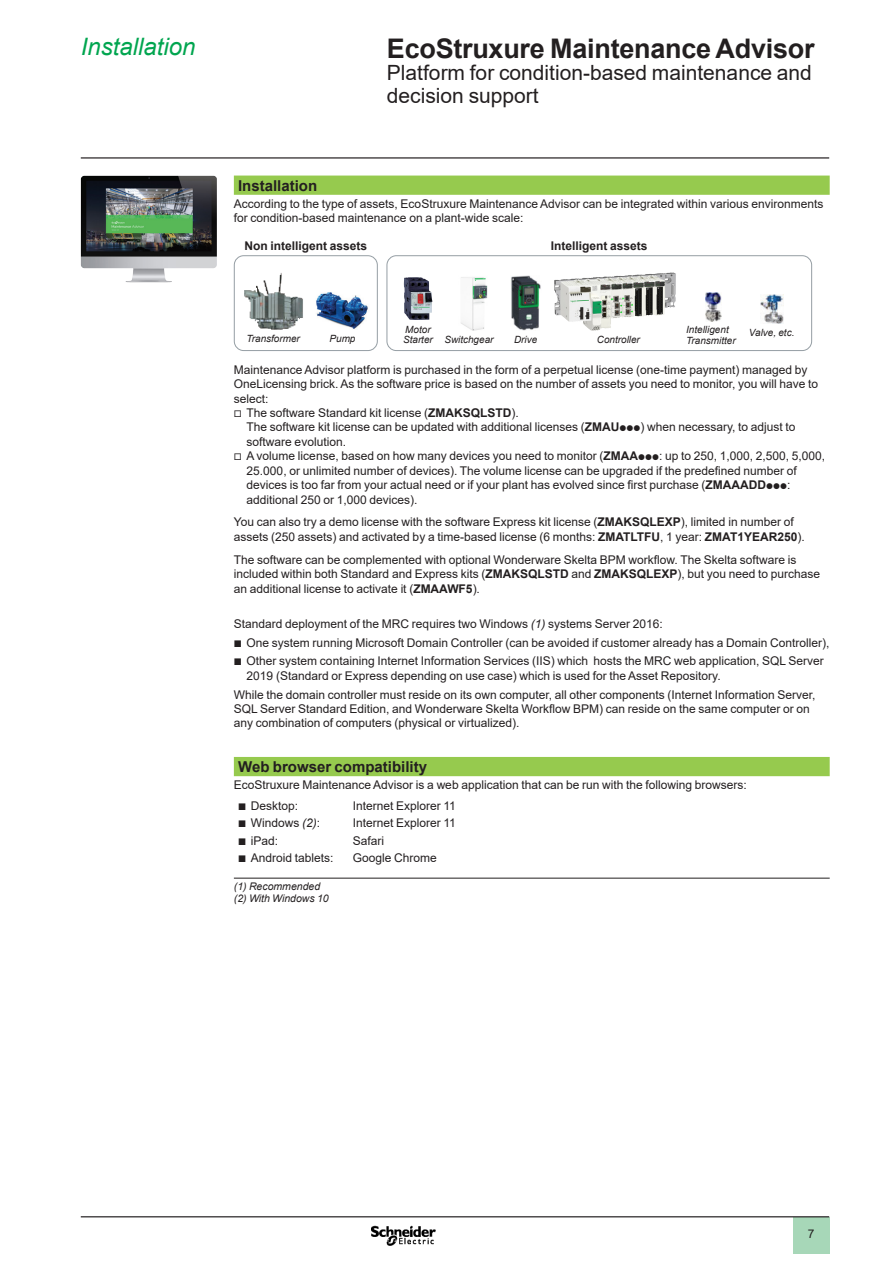
<style>
.page{position:relative;width:893px;height:1263px;background:#fff}
.page>*{position:absolute;margin:0;border:0;box-sizing:border-box;transform-origin:0 0}
._0_TitleLev1{font:700 27px "Arial";letter-spacing:-.01em;color:#231f20}
._0_Topic{font:italic 24px "Arial";color:#00a54f}
._0_TitleLev2{font:21px/22.5px "Arial";color:#231f20}
.Cell_Section_2__10{font:700 15px "Arial";color:#231f20}
._2_List_Cube2__8{font:12px/14.4px "Arial";color:#231f20}
._1_List_Cube1__8{font:12px "Arial";color:#231f20}
._1_List_Cube1__8-2{font:700 12px "Arial";color:#231f20}
._1_Legend___Nota__7{font:italic 10.5px "Arial";color:#231f20}
._1_Legend___Nota__7-2{font:italic 9.9px "Arial";color:#231f20}
.s1{font-family:"Graph Schneider"}
.s2{font-weight:700}
.s3{font-family:"Graph Schneider";font-weight:700}
.s4{font-style:italic}
</style>
<div class="page">
<hr style="left:81px;top:157px;width:748px;height:2px;background:#231f20">
<div style="left:793px;top:1217px;width:36px;height:37px;background:#a7d7b8"></div>
<hr style="left:81px;top:1216px;width:748px;height:1px;background:#231f20">
<img style="left:372px;top:1225px;width:63px;height:21px">
<svg style="left:234px;top:176px;width:596px;height:600px"></svg>
<hr style="left:234px;top:878px;width:596px;height:1px;background:#231f20">
<img style="left:316px;top:291px;width:53px;height:39px">
<img style="left:244px;top:273px;width:59px;height:57px">
<div style="left:234px;top:255px;width:144px;height:96px;border:1px solid #959ea4;border-radius:9px"></div>
<div style="left:387px;top:255px;width:425px;height:96px;border:1px solid #959ea4;border-radius:9px"></div>
<img style="left:510px;top:275px;width:31px;height:56px">
<img style="left:404px;top:277px;width:29px;height:43px">
<img style="left:554px;top:272px;width:116px;height:50px">
<img style="left:458px;top:274px;width:30px;height:57px">
<img style="left:705px;top:292px;width:17px;height:29px">
<img style="left:760px;top:295px;width:23px;height:28px">
<img style="left:81px;top:176px;width:91px;height:106px">
<p class="_0_Topic" style="left:81px;top:31px;width:116px">Installation</p>
<p class="_0_TitleLev1" style="left:387px;top:29px;width:429px">EcoStruxure Maintenance Advisor</p>
<p class="_0_TitleLev2" style="left:387px;top:61px;width:426px">Platform for condition-based maintenance and decision support</p>
<p class="Cell_Section_2__10" style="left:238px;top:175px;width:81px">Installation</p>
<p class="_2_List_Cube2__8" style="left:234px;top:196px;width:591px">According to the type of assets, EcoStruxure Maintenance Advisor can be integrated within various environments for condition-based maintenance on a plant-wide scale:</p>
<p class="_1_List_Cube1__8-2" style="left:244px;top:238px;width:124px">Non intelligent assets</p>
<p class="_1_List_Cube1__8-2" style="left:551px;top:238px;width:98px">Intelligent assets</p>
<p class="_1_Legend___Nota__7-2" style="left:405px;top:323px;width:27px">Motor</p>
<p class="_1_Legend___Nota__7-2" style="left:403px;top:333px;width:31px">Starter</p>
<p class="_1_Legend___Nota__7-2" style="left:444px;top:333px;width:51px">Switchgear</p>
<p class="_1_Legend___Nota__7-2" style="left:597px;top:333px;width:45px">Controller</p>
<p class="_1_Legend___Nota__7-2" style="left:686px;top:324px;width:44px">Intelligent</p>
<p class="_1_Legend___Nota__7-2" style="left:686px;top:334px;width:51px">Transmitter</p>
<p class="_1_Legend___Nota__7-2" style="left:749px;top:326px;width:47px">Valve, etc.</p>
<p class="_2_List_Cube2__8" style="left:234px;top:362px;width:586px">Maintenance Advisor platform is purchased in the form of a perpetual license (one-time payment) managed by<br>OneLicensing brick. As the software price is based on the number of assets you need to monitor, you will have to select:</p>
<p class="_2_List_Cube2__8" style="left:247px;top:406px;width:550px;text-indent:-13px"><span class="s1">v</span> The software Standard kit license (<span class="s2">ZMAKSQLSTD</span>).<br>The software kit license can be updated with additional licenses (<span class="s2">ZMAU</span><span class="s3">ppp</span>) when necessary, to adjust to software evolution.</p>
<p class="_2_List_Cube2__8" style="left:247px;top:449px;width:580px;text-indent:-13px"><span class="s1">v</span> A volume license, based on how many devices you need to monitor (<span class="s2">ZMAA</span><span class="s3">ppp</span>: up to 250, 1,000, 2,500, 5,000, 25.000, or unlimited number of devices). The volume license can be upgraded if the predefined number of devices is too far from your actual need or if your plant has evolved since first purchase (<span class="s2">ZMAAADD</span><span class="s3">ppp</span>: additional 250 or 1,000 devices).</p>
<p class="_2_List_Cube2__8" style="left:234px;top:515px;width:572px">You can also try a demo license with the software Express kit license (<span class="s2">ZMAKSQLEXP</span>), limited in number of assets (250 assets) and activated by a time-based license (6 months: <span class="s2">ZMATLTFU</span>, 1 year: <span class="s2">ZMAT1YEAR250</span>).</p>
<p class="_2_List_Cube2__8" style="left:234px;top:552px;width:588px">The software can be complemented with optional Wonderware Skelta BPM workflow. The Skelta software is included within both Standard and Express kits (<span class="s2">ZMAKSQLSTD</span> and <span class="s2">ZMAKSQLEXP</span>), but you need to purchase an additional license to activate it (<span class="s2">ZMAAWF5</span>).</p>
<p class="_2_List_Cube2__8" style="left:234px;top:617px;width:430px">Standard deployment of the MRC requires two Windows <span class="s4">(1)</span> systems Server 2016:</p>
<p class="_2_List_Cube2__8" style="left:234px;top:635px;width:597px"><span class="s1">b</span> One system running Microsoft Domain Controller (can be avoided if customer already has a Domain Controller),</p>
<p class="_2_List_Cube2__8" style="left:247px;top:654px;width:579px;text-indent:-13px"><span class="s1">b</span> Other system containing Internet Information Services (IIS) which hosts the MRC web application, SQL Server<br>2019 (Standard or Express depending on use case) which is used for the Asset Repository.</p>
<p class="_2_List_Cube2__8" style="left:234px;top:687px;width:583px">While the domain controller must reside on its own computer, all other components (Internet Information Server,<br>SQL Server Standard Edition, and Wonderware Skelta Workflow BPM) can reside on the same computer or on any combination of computers (physical or virtualized).</p>
<p class="Cell_Section_2__10" style="left:238px;top:756px;width:190px">Web browser compatibility</p>
<p class="_2_List_Cube2__8" style="left:234px;top:777px;width:514px">EcoStruxure Maintenance Advisor is a web application that can be run with the following browsers:</p>
<p class="_2_List_Cube2__8" style="left:238px;top:799px;width:62px"><span class="s1">b</span> Desktop:</p>
<p class="_1_List_Cube1__8" style="left:353px;top:798px;width:105px">Internet Explorer 11</p>
<p class="_2_List_Cube2__8" style="left:238px;top:816px;width:84px"><span class="s1">b</span> Windows <span class="s4">(2)</span>:</p>
<p class="_1_List_Cube1__8" style="left:353px;top:815px;width:105px">Internet Explorer 11</p>
<p class="_2_List_Cube2__8" style="left:238px;top:833px;width:42px"><span class="s1">b</span> iPad:</p>
<p class="_1_List_Cube1__8" style="left:353px;top:832px;width:33px">Safari</p>
<p class="_2_List_Cube2__8" style="left:238px;top:850px;width:97px"><span class="s1">b</span> Android tablets:</p>
<p class="_1_List_Cube1__8" style="left:353px;top:849px;width:86px">Google Chrome</p>
<p class="_1_Legend___Nota__7" style="left:234px;top:879px;width:88px">(1) Recommended</p>
<p class="_1_Legend___Nota__7" style="left:234px;top:891px;width:96px">(2) With Windows 10</p>
<p class="_1_Legend___Nota__7-2" style="left:246px;top:332px;width:55px">Transformer</p>
<p class="_1_Legend___Nota__7-2" style="left:330px;top:332px;width:27px">Pump</p>
<p class="_1_Legend___Nota__7-2" style="left:514px;top:333px;width:25px">Drive</p>
<p class="_2_List_Cube2__8" style="left:808px;top:1226px;width:8px">7</p>
</div>
